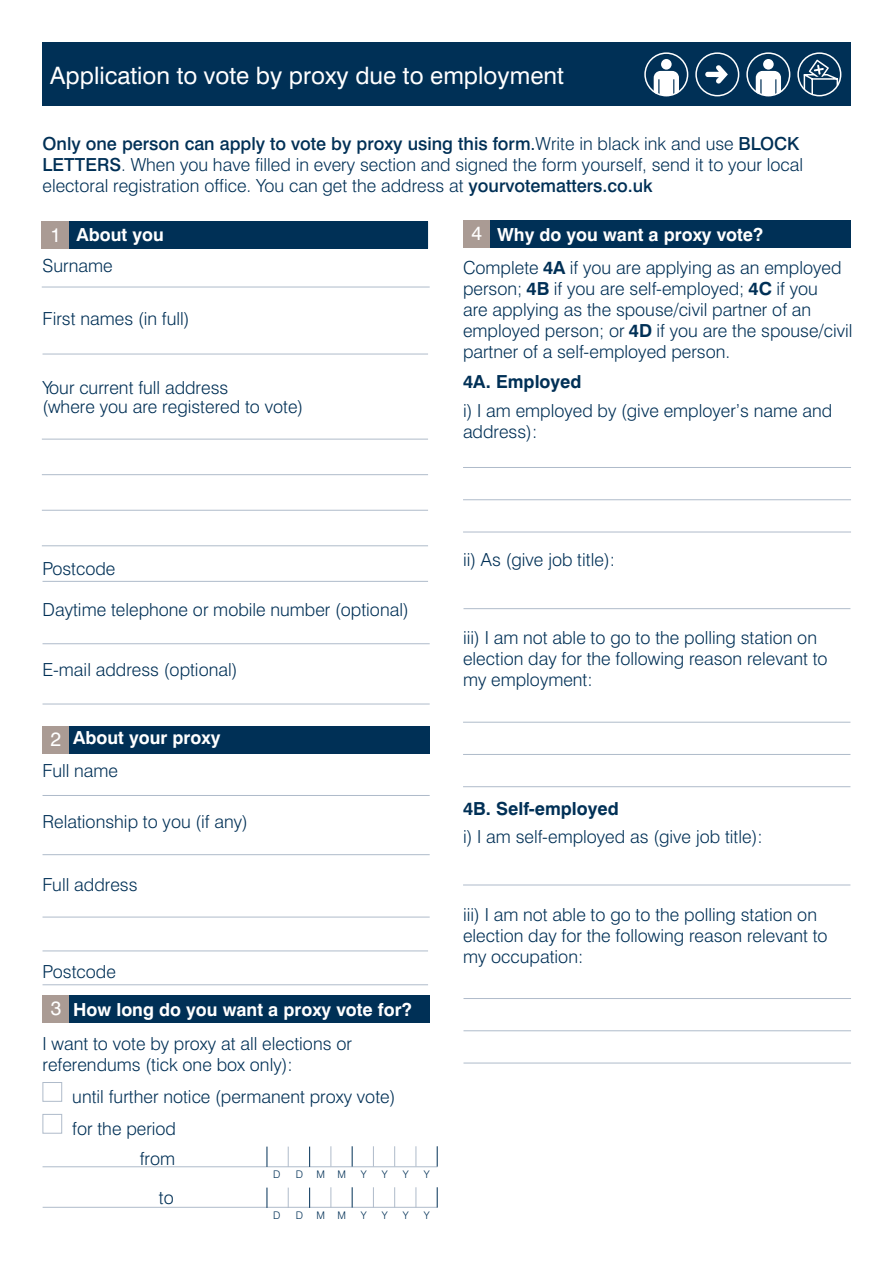
<style>
.page{position:relative;width:893px;height:1263px;background:#fff}
.page>*{position:absolute;margin:0;border:0;box-sizing:border-box;transform-origin:0 0}
.t1{font:24px "Swiss 721 BT";color:#fff}
.t2{font:19.5px "Swiss 721 BT";color:#fff}
.t3{font:300 18px/21px "Swiss 721 BT";color:#003056}
.t4{font:700 18px "Swiss 721 BT";color:#fff}
.t5{font:700 18px "Swiss 721 BT";color:#003056}
.t6{font:300 10.5px "Swiss 721 BT";color:#003056}
.s1{font-weight:500}
.s2{font-weight:400}
.s3{font-weight:700;color:#fff}
.s4{font-weight:700}
</style>
<div class="page">
<div style="left:463px;top:220px;width:387px;height:28px;background:#003056"></div>
<div style="left:43px;top:995px;width:387px;height:27px;background:#003056"></div>
<div style="left:50px;top:726px;width:380px;height:27px;background:#003056"></div>
<div style="left:60px;top:222px;width:368px;height:27px;background:#003056"></div>
<div style="left:42px;top:221px;width:386px;height:27px;background:#003056"></div>
<hr style="left:42px;top:287px;width:388px;height:1px;background:#afbbca">
<hr style="left:43px;top:354px;width:385px;height:1px;background:#afbbca">
<hr style="left:42px;top:439px;width:386px;height:1px;background:#afbbca">
<hr style="left:42px;top:474px;width:386px;height:1px;background:#afbbca">
<hr style="left:42px;top:510px;width:386px;height:1px;background:#afbbca">
<hr style="left:42px;top:545px;width:386px;height:1px;background:#afbbca">
<hr style="left:43px;top:581px;width:385px;height:1px;background:#afbbca">
<hr style="left:43px;top:643px;width:387px;height:1px;background:#afbbca">
<hr style="left:43px;top:704px;width:387px;height:1px;background:#afbbca">
<hr style="left:43px;top:795px;width:387px;height:1px;background:#afbbca">
<hr style="left:43px;top:854px;width:387px;height:1px;background:#afbbca">
<hr style="left:43px;top:1166px;width:394px;height:1px;background:#afbbca">
<hr style="left:43px;top:1207px;width:394px;height:1px;background:#afbbca">
<hr style="left:463px;top:467px;width:388px;height:1px;background:#afbbca">
<hr style="left:463px;top:499px;width:388px;height:1px;background:#afbbca">
<hr style="left:463px;top:532px;width:388px;height:1px;background:#afbbca">
<hr style="left:463px;top:608px;width:387px;height:1px;background:#afbbca">
<hr style="left:463px;top:722px;width:387px;height:1px;background:#afbbca">
<hr style="left:463px;top:754px;width:387px;height:1px;background:#afbbca">
<hr style="left:463px;top:786px;width:387px;height:1px;background:#afbbca">
<hr style="left:463px;top:885px;width:387px;height:1px;background:#afbbca">
<hr style="left:463px;top:998px;width:388px;height:1px;background:#afbbca">
<hr style="left:463px;top:1030px;width:388px;height:1px;background:#afbbca">
<hr style="left:463px;top:1063px;width:388px;height:1px;background:#afbbca">
<div style="left:43px;top:726px;width:26px;height:27px;background:#aa9b94"></div>
<div style="left:43px;top:995px;width:26px;height:27px;background:#aa9b94"></div>
<div style="left:42px;top:222px;width:27px;height:27px;background:#aa9b94"></div>
<div style="left:43px;top:1082px;width:19px;height:20px;border:1px solid #afbbca"></div>
<div style="left:43px;top:1114px;width:19px;height:19px;border:1px solid #afbbca"></div>
<div style="left:463px;top:220px;width:27px;height:28px;background:#aa9b94"></div>
<svg style="left:267px;top:1146px;width:1px;height:21px"></svg>
<svg style="left:288px;top:1146px;width:1px;height:20px"></svg>
<svg style="left:309px;top:1146px;width:1px;height:21px"></svg>
<svg style="left:330px;top:1146px;width:1px;height:20px"></svg>
<svg style="left:352px;top:1146px;width:1px;height:20px"></svg>
<svg style="left:373px;top:1146px;width:1px;height:20px"></svg>
<svg style="left:394px;top:1146px;width:1px;height:20px"></svg>
<svg style="left:416px;top:1146px;width:1px;height:20px"></svg>
<svg style="left:437px;top:1146px;width:1px;height:20px"></svg>
<svg style="left:267px;top:1187px;width:1px;height:21px"></svg>
<svg style="left:288px;top:1187px;width:1px;height:20px"></svg>
<svg style="left:309px;top:1187px;width:1px;height:21px"></svg>
<svg style="left:330px;top:1187px;width:1px;height:20px"></svg>
<svg style="left:352px;top:1187px;width:1px;height:20px"></svg>
<svg style="left:373px;top:1187px;width:1px;height:20px"></svg>
<svg style="left:394px;top:1187px;width:1px;height:20px"></svg>
<svg style="left:416px;top:1187px;width:1px;height:20px"></svg>
<svg style="left:437px;top:1187px;width:1px;height:20px"></svg>
<div style="left:42px;top:43px;width:808px;height:63px;background:#003056"></div>
<svg style="left:644px;top:52px;width:197px;height:44px"></svg>
<hr style="left:43px;top:950px;width:385px;height:1px;background:#afbbca">
<hr style="left:43px;top:984px;width:385px;height:1px;background:#afbbca">
<hr style="left:43px;top:917px;width:387px;height:1px;background:#afbbca">
<h1 class="t1" style="left:50px;top:60px;width:515px">Application to vote by proxy due to employment</h1>
<p class="t3" style="left:43px;top:133px;width:762px"><span class="s1">Only one person can apply to vote by proxy using this form</span><span class="s2">.</span>Write in black ink and use <span class="s1">BLOCK<br>LETTERS</span>. When you have filled in every section and signed the form yourself, send it to your local electoral registration office. You can get the address at <span class="s1">yourvotematters.co.uk</span></p>
<p class="t2" style="left:50px;top:223px;width:12px">1</p>
<p class="t2" style="left:472px;top:221px;width:12px">4</p>
<p class="t3" style="left:463px;top:217px;width:380px;line-height:33.8px;text-indent:34px"><span class="s3">Why do you want a proxy vote?<br></span>Complete <span class="s4">4A</span> if you are applying as an employed</p>
<p class="t3" style="left:463px;top:278px;width:391px">person; <span class="s4">4B</span> if you are self-employed; <span class="s4">4C</span> if you<br>are applying as the spouse/civil partner of an employed person; or <span class="s4">4D</span> if you are the spouse/civil partner of a self-employed person.</p>
<p class="t5" style="left:463px;top:370px;width:120px">4A. Employed</p>
<p class="t3" style="left:463px;top:400px;width:371px">i) I am employed by (give employer’s name and address):</p>
<p class="t4" style="left:77px;top:223px;width:89px">About you</p>
<p class="t3" style="left:43px;top:255px;width:72px">Surname</p>
<p class="t3" style="left:43px;top:308px;width:149px">First names (in full)</p>
<p class="t3" style="left:43px;top:377px;width:262px;line-height:19.5px">Your current full address<br>(where you are registered to vote)</p>
<p class="t3" style="left:43px;top:558px;width:74px">Postcode</p>
<p class="t3" style="left:43px;top:599px;width:368px">Daytime telephone or mobile number (optional)</p>
<p class="t3" style="left:43px;top:659px;width:196px">E-mail address (optional)</p>
<p class="t4" style="left:73px;top:727px;width:149px">About your proxy</p>
<p class="t3" style="left:43px;top:760px;width:77px">Full name</p>
<p class="t3" style="left:43px;top:811px;width:207px">Relationship to you (if any)</p>
<p class="t2" style="left:50px;top:727px;width:12px">2</p>
<p class="t3" style="left:43px;top:874px;width:97px">Full address</p>
<p class="t3" style="left:43px;top:960px;width:75px">Postcode</p>
<p class="t4" style="left:73px;top:999px;width:340px">How long do you want a proxy vote for?</p>
<p class="t3" style="left:43px;top:1033px;width:311px">I want to vote by proxy at all elections or referendums (tick one box only):</p>
<p class="t3" style="left:72px;top:1080px;width:325px;line-height:32px">until further notice (permanent proxy vote) for the period</p>
<p class="t3" style="left:140px;top:1139px;width:37px;line-height:38.8px;text-align:right">from to</p>
<p class="t2" style="left:51px;top:996px;width:12px">3</p>
<p class="t6" style="left:273px;top:1168px;width:9px">D</p>
<p class="t6" style="left:316px;top:1168px;width:10px">M</p>
<p class="t6" style="left:361px;top:1168px;width:7px">Y</p>
<p class="t6" style="left:296px;top:1168px;width:9px">D</p>
<p class="t6" style="left:338px;top:1168px;width:10px">M</p>
<p class="t6" style="left:382px;top:1168px;width:7px">Y</p>
<p class="t6" style="left:403px;top:1168px;width:7px">Y</p>
<p class="t6" style="left:424px;top:1168px;width:7px">Y</p>
<p class="t6" style="left:273px;top:1209px;width:9px">D</p>
<p class="t6" style="left:316px;top:1209px;width:10px">M</p>
<p class="t6" style="left:361px;top:1209px;width:7px">Y</p>
<p class="t6" style="left:296px;top:1209px;width:9px">D</p>
<p class="t6" style="left:338px;top:1209px;width:10px">M</p>
<p class="t6" style="left:382px;top:1209px;width:7px">Y</p>
<p class="t6" style="left:403px;top:1209px;width:7px">Y</p>
<p class="t6" style="left:424px;top:1209px;width:7px">Y</p>
<p class="t3" style="left:463px;top:549px;width:153px">ii) As (give job title):</p>
<p class="t3" style="left:463px;top:626px;width:366px">iii) I am not able to go to the polling station on election day for the following reason relevant to my employment:</p>
<p class="t5" style="left:463px;top:798px;width:157px">4B. Self-employed</p>
<p class="t3" style="left:463px;top:826px;width:301px">i) I am self-employed as (give job title):</p>
<p class="t3" style="left:463px;top:903px;width:366px">iii) I am not able to go to the polling station on election day for the following reason relevant to my occupation:</p>
</div>
